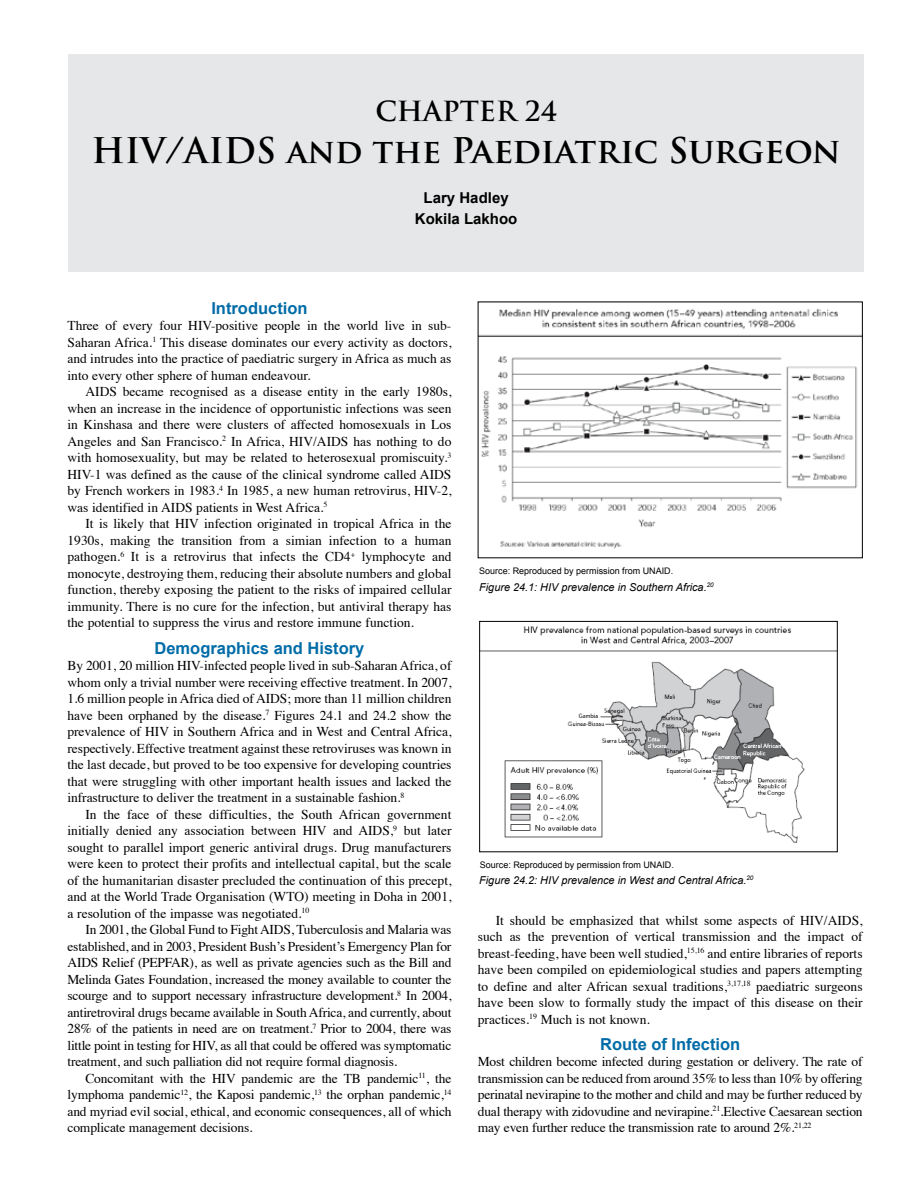
<style>
.page{position:relative;width:918px;height:1188px;background:#fff}
.page>*{position:absolute;margin:0;border:0;box-sizing:border-box;transform-origin:0 0}
.t1{font:700 34.5px "Trajan Pro";color:#000}
.t2{font:700 27px "Trajan Pro";color:#000}
.t3{font:700 16.5px "Arial";color:#006ca7}
.t4{font:700 15px/21px "Arial";color:#000;text-align:center}
.t5{font:13.5px/16.5px "Times";color:#000;text-align:justify}
.t6{font:italic 10.8px "Arial";color:#000}
.t7{font:9px "Arial";color:#000}
.s1{font-size:33px}
</style>
<div class="page">
<img style="left:480px;top:308px;width:381px;height:241px">
<div style="left:68px;top:55px;width:796px;height:217px;background:#e6e7e8"></div>
<img style="left:481px;top:626px;width:355px;height:218px">
<div style="left:479px;top:621px;width:359px;height:231px;border:1px solid #000"></div>
<h2 class="t2" style="left:375px;top:95px;width:183px">CHAPTER 24</h2>
<h1 class="t1" style="left:91px;top:129px;width:751px">HIV/AIDS <span class="s1">and the</span> Paediatric Surgeon</h1>
<p class="t4" style="left:415px;top:187px;width:104px">Lary Hadley<br>Kokila Lakhoo</p>
<p class="t3" style="left:211px;top:297px;width:98px">Introduction</p>
<p class="t5" style="left:68px;top:316px;width:386px">Three of every four HIV-positive people in the world live in sub-Saharan Africa.<sup>1</sup> This disease dominates our every activity as doctors, and intrudes into the practice of paediatric surgery in Africa as much as into every other sphere of human endeavour.</p>
<p class="t5" style="left:67px;top:382px;width:386px;text-indent:18px">AIDS became recognised as a disease entity in the early 1980s, when an increase in the incidence of opportunistic infections was seen in Kinshasa and there were clusters of affected homosexuals in Los Angeles and San Francisco.<sup>2</sup> In Africa, HIV/AIDS has nothing to do with homosexuality, but may be related to heterosexual promiscuity.<sup>3<br></sup>HIV-1 was defined as the cause of the clinical syndrome called AIDS by French workers in 1983.<sup>4</sup> In 1985, a new human retrovirus, HIV-2, was identified in AIDS patients in West Africa.<sup>5</sup></p>
<p class="t5" style="left:67px;top:514px;width:386px;text-indent:18px">It is likely that HIV infection originated in tropical Africa in the 1930s, making the transition from a simian infection to a human pathogen.<sup>6</sup> It is a retrovirus that infects the CD4<sup>+</sup> lymphocyte and monocyte, destroying them, reducing their absolute numbers and global function, thereby exposing the patient to the risks of impaired cellular immunity. There is no cure for the infection, but antiviral therapy has the potential to suppress the virus and restore immune function.</p>
<p class="t3" style="left:155px;top:637px;width:211px">Demographics and History</p>
<p class="t5" style="left:67px;top:656px;width:386px">By 2001, 20 million HIV-infected people lived in sub-Saharan Africa, of whom only a trivial number were receiving effective treatment. In 2007, 1.6 million people in Africa died of AIDS; more than 11 million children have been orphaned by the disease.<sup>7</sup> Figures 24.1 and 24.2 show the prevalence of HIV in Southern Africa and in West and Central Africa, respectively. Effective treatment against these retroviruses was known in the last decade, but proved to be too expensive for developing countries that were struggling with other important health issues and lacked the infrastructure to deliver the treatment in a sustainable fashion.<sup>8</sup></p>
<p class="t5" style="left:67px;top:805px;width:386px;text-indent:18px">In the face of these difficulties, the South African government initially denied any association between HIV and AIDS,<sup>9</sup> but later sought to parallel import generic antiviral drugs. Drug manufacturers were keen to protect their profits and intellectual capital, but the scale of the humanitarian disaster precluded the continuation of this precept, and at the World Trade Organisation (WTO) meeting in Doha in 2001, a resolution of the impasse was negotiated.<sup>10</sup></p>
<p class="t5" style="left:67px;top:920px;width:386px;text-indent:18px">In 2001, the Global Fund to Fight AIDS, Tuberculosis and Malaria was established, and in 2003, President Bush’s President’s Emergency Plan for AIDS Relief (PEPFAR), as well as private agencies such as the Bill and Melinda Gates Foundation, increased the money available to counter the scourge and to support necessary infrastructure development.<sup>8</sup> In 2004, antiretroviral drugs became available in South Africa, and currently, about 28% of the patients in need are on treatment.<sup>7</sup> Prior to 2004, there was little point in testing for HIV, as all that could be offered was symptomatic treatment, and such palliation did not require formal diagnosis.</p>
<p class="t5" style="left:68px;top:1069px;width:386px;text-indent:18px">Concomitant with the HIV pandemic are the TB pandemic<sup>11</sup>, the lymphoma pandemic<sup>12</sup>, the Kaposi pandemic,<sup>13</sup> the orphan pandemic,<sup>14 </sup>and myriad evil social, ethical, and economic consequences, all of which complicate management decisions.</p>
<p class="t7" style="left:479px;top:565px;width:196px">Source: Reproduced by permission from UNAID.</p>
<p class="t6" style="left:479px;top:580px;width:236px">Figure 24.1: HIV prevalence in Southern Africa.<sup>20</sup></p>
<p class="t7" style="left:480px;top:859px;width:196px">Source: Reproduced by permission from UNAID.</p>
<p class="t6" style="left:479px;top:873px;width:276px">Figure 24.2: HIV prevalence in West and Central Africa.<sup>20</sup></p>
<p class="t5" style="left:478px;top:911px;width:386px;text-indent:18px">It should be emphasized that whilst some aspects of HIV/AIDS, such as the prevention of vertical transmission and the impact of breast-feeding, have been well studied,<sup>15,16</sup> and entire libraries of reports have been compiled on epidemiological studies and papers attempting to define and alter African sexual traditions,<sup>3,17,18</sup> paediatric surgeons have been slow to formally study the impact of this disease on their practices.<sup>19</sup> Much is not known.</p>
<p class="t3" style="left:600px;top:1033px;width:142px">Route of Infection</p>
<p class="t5" style="left:478px;top:1053px;width:386px">Most children become infected during gestation or delivery. The rate of transmission can be reduced from around 35% to less than 10% by offering perinatal nevirapine to the mother and child and may be further reduced by dual therapy with zidovudine and nevirapine.<sup>21</sup>.Elective Caesarean section may even further reduce the transmission rate to around 2%.<sup>21,22</sup></p>
</div>
